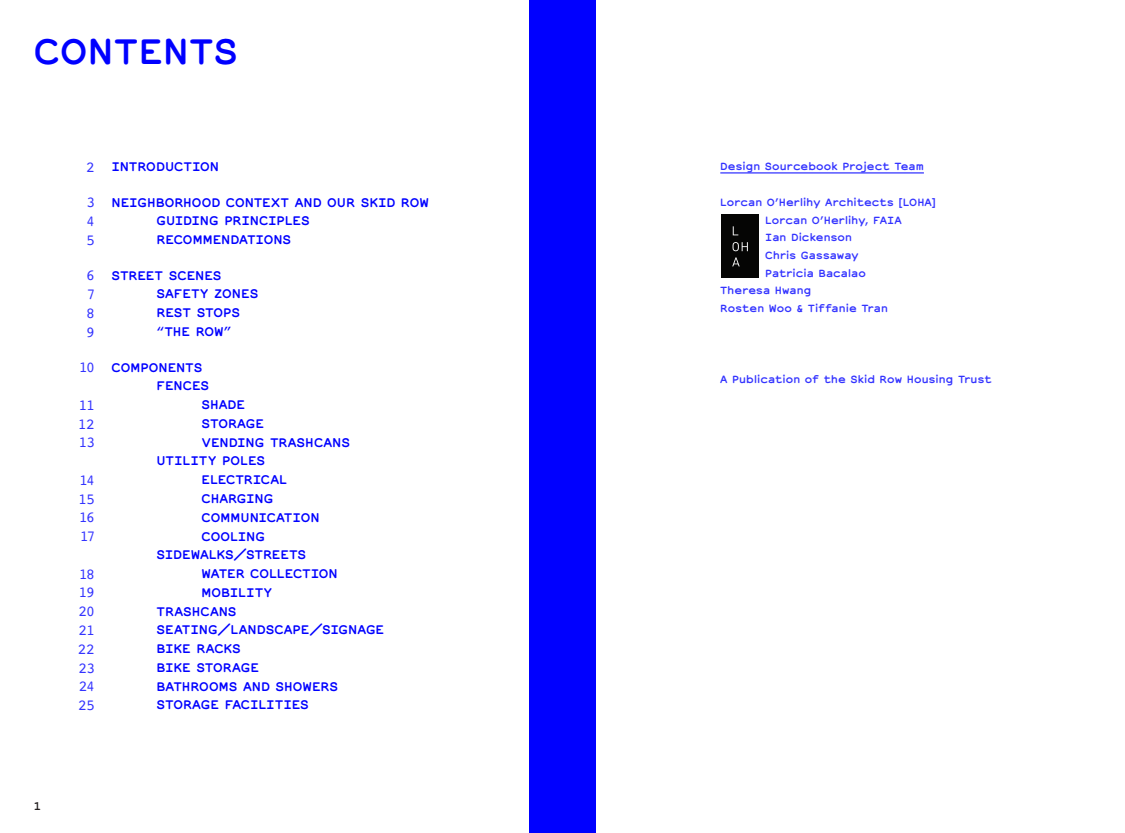
<style>
.page{position:relative;width:1125px;height:833px;background:#fff}
.page>*{position:absolute;margin:0;border:0;box-sizing:border-box;transform-origin:0 0}
.TITLES{font:700 42.5px "Courier Sans";color:#00f}
.intro___large_body_t{font:700 15px/18.8px "Courier Sans";letter-spacing:-.01em;color:#00f}
.body_text{font:15px/18.8px "Courier Sans";letter-spacing:-.035em;color:#33f;text-align:justify}
.medium_body_text{font:700 12.5px "Courier Sans";letter-spacing:.005em;color:#33f}
.t1{font:700 12.5px "Courier Sans";color:#231f20}
</style>
<div class="page">
<hr style="left:720px;top:172px;width:204px;height:1px;background:#33f">
<div style="left:722px;top:215px;width:37px;height:63px;background:#050504"></div>
<svg style="left:733px;top:226px;width:5px;height:9px"></svg>
<svg style="left:732px;top:257px;width:8px;height:9px"></svg>
<svg style="left:733px;top:242px;width:15px;height:9px"></svg>
<div style="left:529px;top:0;width:33px;height:832px;background:#00f"></div>
<div style="left:562px;top:0;width:34px;height:832px;background:#00f"></div>
<p class="TITLES" style="left:34px;top:29px;width:206px">CONTENTS</p>
<p class="t1" style="left:34px;top:799px;width:9px">1</p>
<p class="body_text" style="left:86px;top:158px;width:10px">2</p>
<p class="body_text" style="left:86px;top:193px;width:10px">3<br>4<br>5</p>
<p class="body_text" style="left:87px;top:266px;width:10px">6<br>7<br>8<br>9</p>
<p class="body_text" style="left:80px;top:358px;width:17px">10</p>
<p class="body_text" style="left:79px;top:396px;width:18px">11<br>12<br>13</p>
<p class="body_text" style="left:79px;top:471px;width:17px">14<br>15<br>16<br>17</p>
<p class="body_text" style="left:78px;top:564px;width:18px">18<br>19<br>20<br>21<br>22<br>23<br>24<br>25</p>
<p class="intro___large_body_t" style="left:112px;top:158px;width:109px">INTRODUCTION</p>
<p class="intro___large_body_t" style="left:157px;top:193px;width:274px;text-indent:-45px">NEIGHBORHOOD CONTEXT AND OUR SKID ROW<br>GUIDING PRINCIPLES<br>RECOMMENDATIONS</p>
<p class="intro___large_body_t" style="left:157px;top:266px;width:103px;text-indent:-45px">STREET SCENES<br>SAFETY ZONES<br>REST STOPS “THE ROW”</p>
<p class="intro___large_body_t" style="left:112px;top:358px;width:92px">COMPONENTS</p>
<p class="intro___large_body_t" style="left:157px;top:377px;width:54px">FENCES</p>
<p class="intro___large_body_t" style="left:202px;top:396px;width:45px">SHADE</p>
<p class="intro___large_body_t" style="left:202px;top:414px;width:64px">STORAGE</p>
<p class="intro___large_body_t" style="left:202px;top:433px;width:150px">VENDING TRASHCANS</p>
<p class="intro___large_body_t" style="left:157px;top:452px;width:110px">UTILITY POLES</p>
<p class="intro___large_body_t" style="left:202px;top:471px;width:87px">ELECTRICAL</p>
<p class="intro___large_body_t" style="left:202px;top:489px;width:73px">CHARGING</p>
<p class="intro___large_body_t" style="left:202px;top:508px;width:120px">COMMUNICATION</p>
<p class="intro___large_body_t" style="left:202px;top:527px;width:65px">COOLING</p>
<p class="intro___large_body_t" style="left:157px;top:546px;width:151px">SIDEWALKS/STREETS</p>
<p class="intro___large_body_t" style="left:202px;top:564px;width:138px">WATER COLLECTION</p>
<p class="intro___large_body_t" style="left:202px;top:583px;width:72px">MOBILITY</p>
<p class="intro___large_body_t" style="left:157px;top:602px;width:82px">TRASHCANS</p>
<p class="intro___large_body_t" style="left:157px;top:621px;width:229px">SEATING/LANDSCAPE/SIGNAGE</p>
<p class="intro___large_body_t" style="left:157px;top:639px;width:86px">BIKE RACKS</p>
<p class="intro___large_body_t" style="left:157px;top:658px;width:104px">BIKE STORAGE</p>
<p class="intro___large_body_t" style="left:157px;top:677px;width:183px">BATHROOMS AND SHOWERS</p>
<p class="intro___large_body_t" style="left:157px;top:696px;width:154px">STORAGE FACILITIES</p>
<p class="medium_body_text" style="left:720px;top:160px;width:205px">Design Sourcebook Project Team</p>
<p class="medium_body_text" style="left:720px;top:196px;width:217px">Lorcan O’Herlihy Architects [LOHA]</p>
<p class="medium_body_text" style="left:765px;top:213px;width:138px">Lorcan O’Herlihy, FAIA</p>
<p class="medium_body_text" style="left:765px;top:231px;width:88px">Ian Dickenson</p>
<p class="medium_body_text" style="left:765px;top:249px;width:95px">Chris Gassaway</p>
<p class="medium_body_text" style="left:765px;top:266px;width:102px">Patricia Bacalao</p>
<p class="medium_body_text" style="left:720px;top:284px;width:92px">Theresa Hwang</p>
<p class="medium_body_text" style="left:720px;top:302px;width:169px">Rosten Woo &amp; Tiffanie Tran</p>
<p class="medium_body_text" style="left:720px;top:373px;width:273px">A Publication of the Skid Row Housing Trust</p>
</div>
